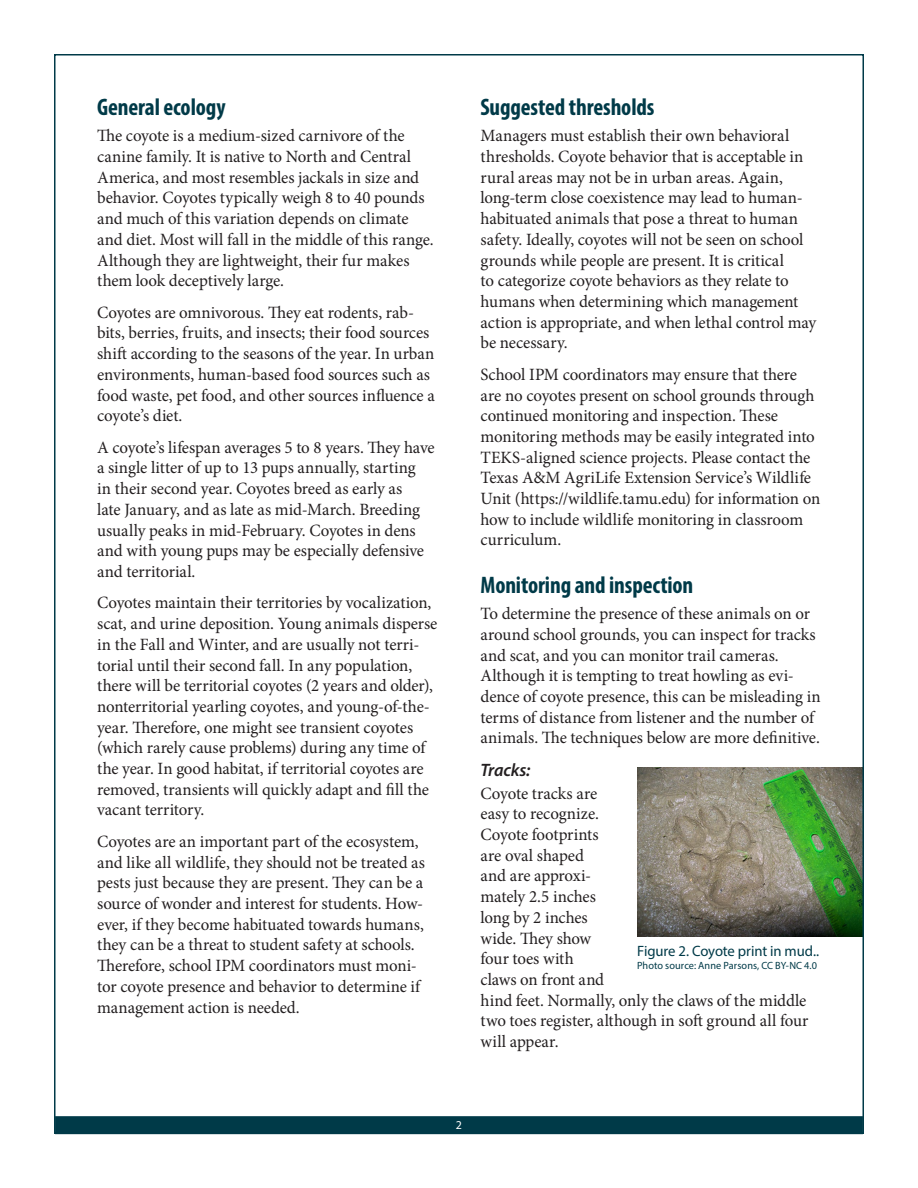
<style>
.page{position:relative;width:918px;height:1188px;background:#fff}
.page>*{position:absolute;margin:0;border:0;box-sizing:border-box;transform-origin:0 0}
.heading1{font:700 condensed 24px "Myriad Pro";letter-spacing:-.005em;color:#003a48}
.heading3{font:italic 600 18px "Myriad Pro";letter-spacing:-.015em;color:#231f20}
.body_text{font:17.25px/20.7px "Minion Pro";letter-spacing:-.005em;color:#231f20}
.heading1-2{font:15px "Myriad Pro";letter-spacing:-.01em;color:#003a48}
.t1{font:12px "Myriad Pro";color:#fff}
.heading1-3{font:10.5px "Myriad Pro";letter-spacing:.005em;color:#003a48}
</style>
<div class="page">
<div style="left:55px;top:1116px;width:808px;height:18px;background:#003a48"></div>
<img style="left:637px;top:768px;width:224px;height:169px">
<p class="heading1" style="left:97px;top:92px;width:130px">General ecology</p>
<p class="body_text" style="left:97px;top:126px;width:338px">The coyote is a medium-sized carnivore of the canine family. It is native to North and Central America, and most resembles jackals in size and behavior. Coyotes typically weigh 8 to 40 pounds and much of this variation depends on climate and diet. Most will fall in the middle of this range.<br>Although they are lightweight, their fur makes them look deceptively large.</p>
<p class="body_text" style="left:97px;top:302px;width:339px">Coyotes are omnivorous. They eat rodents, rab&shy;bits, berries, fruits, and insects; their food sources shift according to the seasons of the year. In urban environments, human-based food sources such as food waste, pet food, and other sources influence a coyote’s diet.</p>
<p class="body_text" style="left:97px;top:437px;width:339px">A coyote’s lifespan averages 5 to 8 years. They have a single litter of up to 13 pups annually, starting<br>in their second year. Coyotes breed as early as<br>late January, and as late as mid-March. Breeding usually peaks in mid-February. Coyotes in dens and with young pups may be especially defensive and territorial.</p>
<p class="body_text" style="left:97px;top:593px;width:342px">Coyotes maintain their territories by vocalization, scat, and urine deposition. Young animals disperse in the Fall and Winter, and are usually not terri&shy;torial until their second fall. In any population, there will be territorial coyotes (2 years and older), nonterritorial yearling coyotes, and young-of-the&shy;year. Therefore, one might see transient coyotes (which rarely cause problems) during any time of the year. In good habitat, if territorial coyotes are removed, transients will quickly adapt and fill the vacant territory.</p>
<p class="body_text" style="left:97px;top:831px;width:329px">Coyotes are an important part of the ecosystem, and like all wildlife, they should not be treated as pests just because they are present. They can be a source of wonder and interest for students. How&shy;ever, if they become habituated towards humans, they can be a threat to student safety at schools.<br>Therefore, school IPM coordinators must moni&shy;tor coyote presence and behavior to determine if management action is needed.</p>
<p class="heading1" style="left:481px;top:92px;width:175px">Suggested thresholds</p>
<p class="body_text" style="left:481px;top:126px;width:337px">Managers must establish their own behavioral thresholds. Coyote behavior that is acceptable in rural areas may not be in urban areas. Again, long-term close coexistence may lead to human&shy;habituated animals that pose a threat to human safety. Ideally, coyotes will not be seen on school grounds while people are present. It is critical<br>to categorize coyote behaviors as they relate to humans when determining which management action is appropriate, and when lethal control may be necessary.</p>
<p class="body_text" style="left:481px;top:364px;width:341px">School IPM coordinators may ensure that there are no coyotes present on school grounds through continued monitoring and inspection. These monitoring methods may be easily integrated into TEKS-aligned science projects. Please contact the Texas A&amp;M AgriLife Extension Service’s Wildlife Unit (https://wildlife.tamu.edu) for information on how to include wildlife monitoring in classroom curriculum.</p>
<p class="heading1" style="left:481px;top:570px;width:214px">Monitoring and inspection</p>
<p class="body_text" style="left:481px;top:603px;width:342px">To determine the presence of these animals on or around school grounds, you can inspect for tracks and scat, and you can monitor trail cameras.<br>Although it is tempting to treat howling as evi&shy;dence of coyote presence, this can be misleading in terms of distance from listener and the number of animals. The techniques below are more definitive.</p>
<p class="heading3" style="left:481px;top:758px;width:51px">Tracks:</p>
<p class="body_text" style="left:481px;top:783px;width:329px">Coyote tracks are<br>easy to recognize.<br>Coyote footprints<br>are oval shaped<br>and are approxi-<br>mately 2.5 inches<br>long by 2 inches<br>wide. They show<br>four toes with<br>claws on front and<br>hind feet. Normally, only the claws of the middle two toes register, although in soft ground all four will appear.</p>
<p class="heading1-2" style="left:637px;top:942px;width:184px">Figure 2. Coyote print in mud..</p>
<p class="heading1-3" style="left:637px;top:959px;width:181px">Photo source: Anne Parsons, CC BY-NC 4.0</p>
<p class="t1" style="left:456px;top:1117px;width:8px">2</p>
</div>
